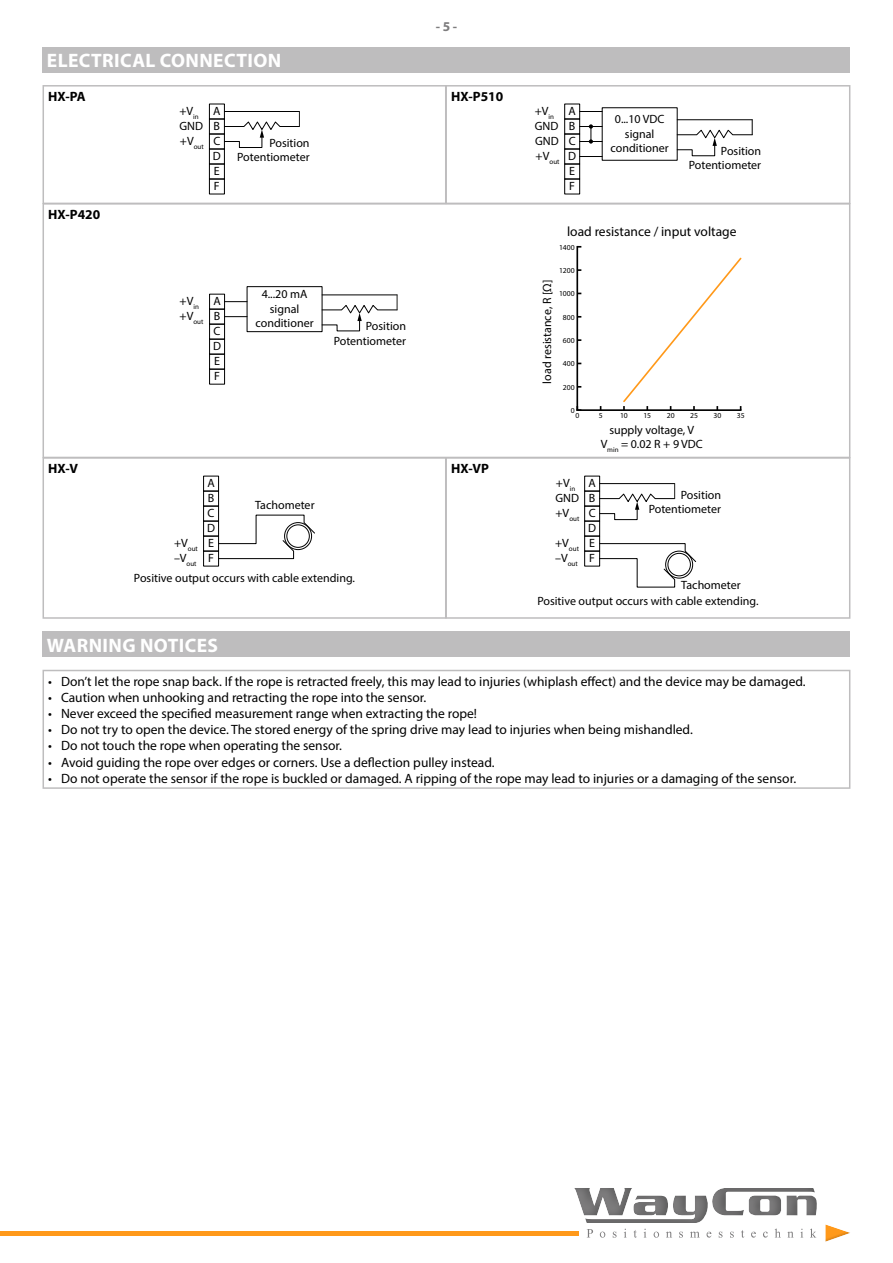
<style>
.page{position:relative;width:893px;height:1263px;background:#fff}
.page>*{position:absolute;margin:0;border:0;box-sizing:border-box;transform-origin:0 0}
.t1{font:700 19.5px "Myriad Pro";letter-spacing:.02em;color:#fff}
.t2{font:13.5px "Myriad Pro";color:#000}
.t3{font:700 13.5px "Myriad Pro";color:#000}
.t4{font:700 13.5px "Myriad Pro";color:#7d7c7d}
.t5{font:12px/15px "Myriad Pro";color:#000;text-align:justify}
.t6{font:7.65px "Myriad Pro";color:#000}
.t7{font:7.05px/15px "Myriad Pro";color:#000}
</style>
<div class="page">
<div style="left:824px;top:1221px;width:28px;height:21px;background:#5e5f5f;opacity:.2"></div>
<svg style="left:574px;top:1188px;width:243px;height:50px"></svg>
<hr style="left:0;top:1231px;width:578px;height:4px;background:#ff991a">
<div style="left:43px;top:47px;width:807px;height:25px;background:#bebdbe"></div>
<div style="left:209px;top:104px;width:16px;height:15px;border:1px solid #000"></div>
<div style="left:209px;top:119px;width:16px;height:15px;border:1px solid #000"></div>
<div style="left:209px;top:134px;width:16px;height:15px;border:1px solid #000"></div>
<div style="left:209px;top:149px;width:16px;height:15px;border:1px solid #000"></div>
<div style="left:209px;top:164px;width:16px;height:15px;border:1px solid #000"></div>
<div style="left:209px;top:179px;width:16px;height:15px;border:1px solid #000"></div>
<svg style="left:224px;top:111px;width:76px;height:37px"></svg>
<div style="left:43px;top:85px;width:403px;height:119px;border:2px solid #bebdbe"></div>
<div style="left:564px;top:104px;width:16px;height:15px;border:1px solid #000"></div>
<div style="left:564px;top:119px;width:16px;height:15px;border:1px solid #000"></div>
<div style="left:564px;top:134px;width:16px;height:15px;border:1px solid #000"></div>
<div style="left:564px;top:149px;width:16px;height:15px;border:1px solid #000"></div>
<div style="left:564px;top:164px;width:16px;height:15px;border:1px solid #000"></div>
<div style="left:564px;top:179px;width:16px;height:15px;border:1px solid #000"></div>
<hr style="left:677px;top:119px;width:75px;height:1px;background:#000">
<svg style="left:678px;top:120px;width:75px;height:36px"></svg>
<svg style="left:580px;top:111px;width:22px;height:1px"></svg>
<svg style="left:580px;top:156px;width:22px;height:1px"></svg>
<svg style="left:580px;top:124px;width:22px;height:20px"></svg>
<div style="left:445px;top:85px;width:405px;height:119px;border:2px solid #bebdbe"></div>
<div style="left:43px;top:203px;width:807px;height:255px;border:2px solid #bebdbe"></div>
<div style="left:209px;top:294px;width:16px;height:15px;border:1px solid #000"></div>
<div style="left:209px;top:309px;width:16px;height:15px;border:1px solid #000"></div>
<div style="left:209px;top:324px;width:16px;height:15px;border:1px solid #000"></div>
<div style="left:209px;top:339px;width:16px;height:15px;border:1px solid #000"></div>
<div style="left:209px;top:354px;width:16px;height:15px;border:1px solid #000"></div>
<div style="left:209px;top:369px;width:16px;height:15px;border:1px solid #000"></div>
<hr style="left:322px;top:294px;width:75px;height:1px;background:#000">
<svg style="left:322px;top:295px;width:76px;height:37px"></svg>
<svg style="left:225px;top:301px;width:22px;height:1px"></svg>
<svg style="left:225px;top:316px;width:22px;height:1px"></svg>
<div style="left:247px;top:286px;width:75px;height:46px;border:1px solid #000"></div>
<hr style="left:577px;top:409px;width:164px;height:2px;background:#000">
<hr style="left:576px;top:247px;width:2px;height:163px;background:#000">
<svg style="left:622px;top:257px;width:120px;height:153px"></svg>
<div style="left:203px;top:476px;width:16px;height:15px;border:1px solid #000"></div>
<div style="left:203px;top:491px;width:16px;height:15px;border:1px solid #000"></div>
<div style="left:203px;top:506px;width:16px;height:15px;border:1px solid #000"></div>
<div style="left:203px;top:521px;width:16px;height:15px;border:1px solid #000"></div>
<div style="left:203px;top:536px;width:16px;height:15px;border:1px solid #000"></div>
<div style="left:203px;top:551px;width:16px;height:15px;border:1px solid #000"></div>
<svg style="left:218px;top:514px;width:97px;height:45px"></svg>
<div style="left:43px;top:457px;width:403px;height:162px;border:2px solid #bebdbe"></div>
<div style="left:584px;top:476px;width:16px;height:15px;border:1px solid #000"></div>
<div style="left:584px;top:491px;width:16px;height:15px;border:1px solid #000"></div>
<div style="left:584px;top:506px;width:16px;height:15px;border:1px solid #000"></div>
<div style="left:584px;top:521px;width:16px;height:15px;border:1px solid #000"></div>
<div style="left:584px;top:536px;width:16px;height:15px;border:1px solid #000"></div>
<div style="left:584px;top:551px;width:16px;height:15px;border:1px solid #000"></div>
<svg style="left:599px;top:543px;width:98px;height:45px"></svg>
<hr style="left:600px;top:483px;width:75px;height:1px;background:#000">
<svg style="left:599px;top:484px;width:76px;height:36px"></svg>
<div style="left:445px;top:457px;width:405px;height:162px;border:2px solid #bebdbe"></div>
<div style="left:43px;top:631px;width:807px;height:26px;background:#bebdbe"></div>
<div style="left:43px;top:670px;width:807px;height:119px;border:2px solid #bebdbe"></div>
<h1 class="t1" style="left:47px;top:48px;width:236px">ELECTRICAL CONNECTION</h1>
<p class="t3" style="left:48px;top:88px;width:39px">HX-PA</p>
<p class="t5" style="left:179px;top:103px;width:25px">+V<sub>in<br></sub>GND</p>
<p class="t7" style="left:180px;top:139px;width:25px"><sup>+V</sup>out</p>
<p class="t5" style="left:213px;top:103px;width:9px">A B C D E F</p>
<p class="t5" style="left:237px;top:135px;width:74px;line-height:14.4px;text-align:right">Position<br>Potentiometer</p>
<p class="t3" style="left:48px;top:206px;width:54px">HX-P420</p>
<p class="t5" style="left:180px;top:293px;width:21px">+V<sub>in</sub></p>
<p class="t7" style="left:180px;top:314px;width:25px"><sup>+V</sup>out</p>
<p class="t5" style="left:213px;top:293px;width:9px">A B C D E F</p>
<p class="t5" style="left:256px;top:287px;width:60px;line-height:14.4px;text-align:center">4...20 mA signal conditioner</p>
<p class="t5" style="left:334px;top:319px;width:74px;line-height:14.4px;text-align:right">Position<br>Potentiometer</p>
<p class="t4" style="left:436px;top:18px;width:23px">- 5 -</p>
<p class="t3" style="left:451px;top:88px;width:54px">HX-P510</p>
<p class="t3" style="left:48px;top:460px;width:31px">HX-V</p>
<p class="t7" style="left:174px;top:541px;width:25px"><sup>+V</sup>out <sup>–V</sup>out</p>
<p class="t5" style="left:207px;top:475px;width:9px">A B C D E F</p>
<p class="t5" style="left:255px;top:497px;width:61px">Tachometer</p>
<p class="t5" style="left:134px;top:571px;width:223px">Positive output occurs with cable extending.</p>
<p class="t3" style="left:451px;top:460px;width:39px">HX-VP</p>
<p class="t5" style="left:535px;top:103px;width:26px;text-align:left">+V<sub>in<br></sub>GND<br>GND</p>
<p class="t5" style="left:568px;top:103px;width:9px">A B C D E F</p>
<p class="t7" style="left:536px;top:154px;width:25px"><sup>+V</sup>out</p>
<p class="t5" style="left:611px;top:112px;width:60px;line-height:14.4px;text-align:center">0...10 VDC signal conditioner</p>
<p class="t5" style="left:689px;top:144px;width:74px;line-height:14.4px;text-align:right">Position<br>Potentiometer</p>
<p class="t2" style="left:567px;top:223px;width:171px">load resistance / input voltage</p>
<p class="t6" style="left:559px;top:242px;width:17px">1400</p>
<p class="t6" style="left:559px;top:266px;width:17px">1200</p>
<p class="t5" style="left:539px;top:384px;width:105px;rotate:-90deg">load resistance, R [Ω]</p>
<p class="t6" style="left:559px;top:289px;width:17px">1000</p>
<p class="t6" style="left:563px;top:312px;width:13px">800</p>
<p class="t6" style="left:563px;top:336px;width:13px">600</p>
<p class="t6" style="left:563px;top:359px;width:13px">400</p>
<p class="t6" style="left:563px;top:382px;width:13px">200</p>
<p class="t6" style="left:571px;top:406px;width:5px">0</p>
<p class="t6" style="left:575px;top:411px;width:5px">0</p>
<p class="t6" style="left:599px;top:411px;width:5px">5</p>
<p class="t6" style="left:620px;top:411px;width:9px">10</p>
<p class="t6" style="left:643px;top:411px;width:9px">15</p>
<p class="t6" style="left:667px;top:411px;width:9px">20</p>
<p class="t6" style="left:690px;top:411px;width:9px">25</p>
<p class="t6" style="left:713px;top:411px;width:9px">30</p>
<p class="t6" style="left:737px;top:411px;width:9px">35</p>
<p class="t5" style="left:601px;top:422px;width:104px;line-height:14.4px;text-align:center">supply voltage, V<br>V<sub>min</sub> = 0.02 R + 9 VDC</p>
<p class="t5" style="left:556px;top:475px;width:21px">+V<sub>in</sub></p>
<p class="t5" style="left:555px;top:490px;width:25px">GND</p>
<p class="t7" style="left:555px;top:511px;width:25px"><sup>+V</sup>out</p>
<p class="t7" style="left:555px;top:541px;width:25px"><sup>+V</sup>out <sup>–V</sup>out</p>
<p class="t5" style="left:588px;top:475px;width:9px">A B C D E F</p>
<p class="t5" style="left:649px;top:487px;width:74px;line-height:14.4px;text-align:right">Position<br>Potentiometer</p>
<p class="t5" style="left:681px;top:577px;width:61px">Tachometer</p>
<p class="t5" style="left:537px;top:594px;width:223px">Positive output occurs with cable extending.</p>
<h1 class="t1" style="left:47px;top:632px;width:173px">WARNING NOTICES</h1>
<p class="t2" style="left:48px;top:673px;width:759px">• Don’t let the rope snap back. If the rope is retracted freely, this may lead to injuries (whiplash effect) and the device may be damaged.</p>
<p class="t2" style="left:48px;top:689px;width:380px">• Caution when unhooking and retracting the rope into the sensor.</p>
<p class="t2" style="left:48px;top:705px;width:430px">• Never exceed the specified measurement range when extracting the rope!</p>
<p class="t2" style="left:48px;top:721px;width:646px">• Do not try to open the device. The stored energy of the spring drive may lead to injuries when being mishandled.</p>
<p class="t2" style="left:48px;top:738px;width:295px">• Do not touch the rope when operating the sensor.</p>
<p class="t2" style="left:48px;top:754px;width:448px">• Avoid guiding the rope over edges or corners. Use a deflection pulley instead.</p>
<p class="t2" style="left:48px;top:770px;width:749px">• Do not operate the sensor if the rope is buckled or damaged. A ripping of the rope may lead to injuries or a damaging of the sensor.</p>
</div>
